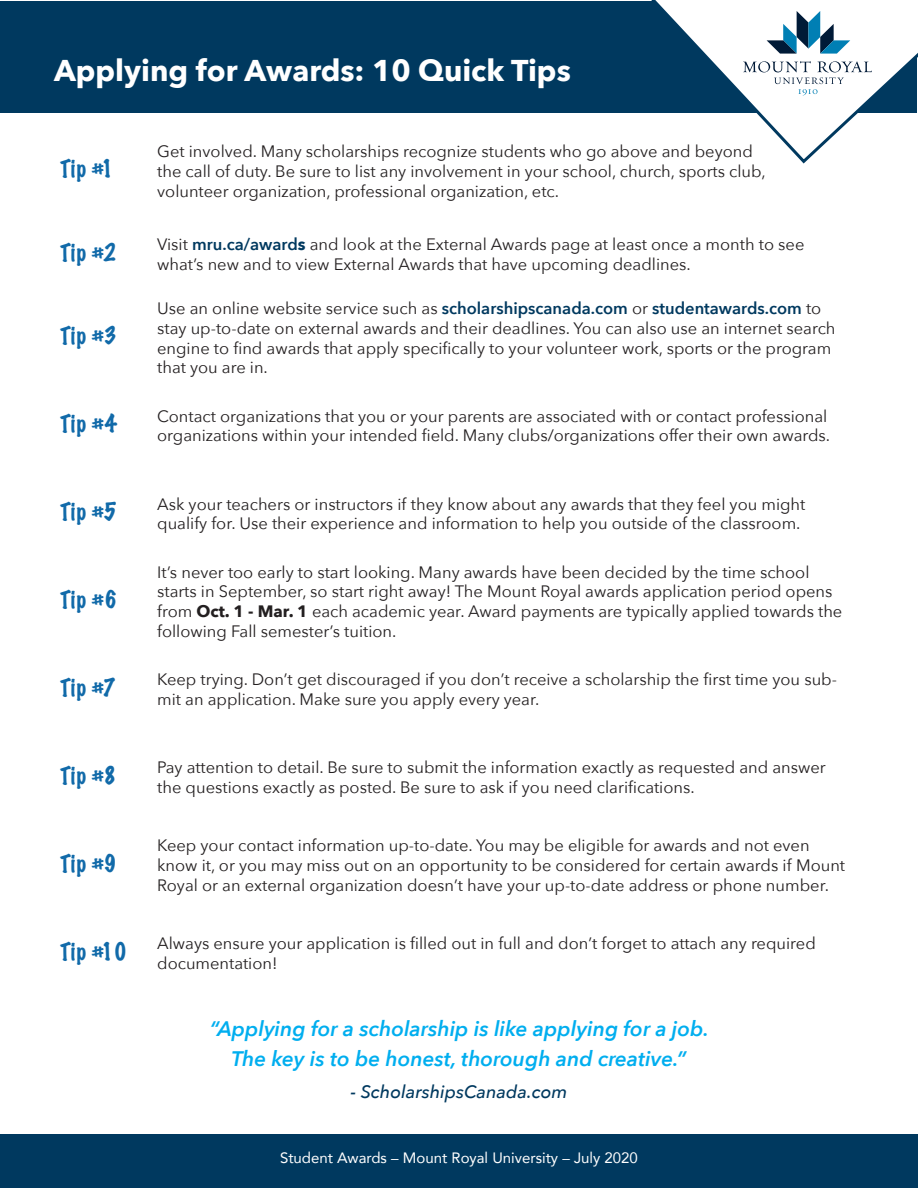
<style>
.page{position:relative;width:918px;height:1188px;background:#fff}
.page>*{position:absolute;margin:0;border:0;box-sizing:border-box;transform-origin:0 0}
.t1{font:700 30px "Avenir Next";color:#fff}
.t2{font:100 22.5px "Marker Felt";color:#116aa9}
.t3{font:italic 600 21px/30px "Avenir Next";color:#00aeef;text-align:center}
.t4{font:italic 500 18px "Avenir Next";color:#00395f}
.t5{font:16.5px/19.8px "Avenir Next";color:#231f20}
.t6{font:15px "Avenir";color:#fff}
.s1{font-weight:600;color:#00395f}
.s2{font-weight:700;color:#00395f}
.s3{font-weight:700}
</style>
<div class="page">
<div style="left:1px;top:1px;width:916px;height:111px;background:#00395f"></div>
<div style="left:0;top:1134px;width:918px;height:54px;background:#00395f"></div>
<svg style="left:653px;top:0;width:265px;height:161px"></svg>
<h1 class="t1" style="left:54px;top:45px;width:518px">Applying for Awards: 10 Quick Tips</h1>
<h2 class="t2" style="left:60px;top:151px;width:56px">Tip #1</h2>
<p class="t5" style="left:157px;top:141px;width:610px">Get involved. Many scholarships recognize students who go above and beyond the call of duty. Be sure to list any involvement in your school, church, sports club, volunteer organization, professional organization, etc.</p>
<h2 class="t2" style="left:60px;top:235px;width:57px">Tip #2</h2>
<p class="t5" style="left:157px;top:234px;width:649px">Visit <span class="s1">mru.ca/award</span><span class="s2">s</span> and look at the External Awards page at least once a month to see what’s new and to view External Awards that have upcoming deadlines.</p>
<h2 class="t2" style="left:60px;top:318px;width:58px">Tip #3</h2>
<p class="t5" style="left:157px;top:298px;width:680px">Use an online website service such as <span class="s1">scholarshipscanada.com</span> or <span class="s1">studentawards.com</span> to stay up-to-date on external awards and their deadlines. You can also use an internet search engine to find awards that apply specifically to your volunteer work, sports or the program that you are in.</p>
<h2 class="t2" style="left:60px;top:406px;width:59px">Tip #4</h2>
<p class="t5" style="left:157px;top:405px;width:675px">Contact organizations that you or your parents are associated with or contact professional organizations within your intended field. Many clubs/organizations offer their own awards.</p>
<h2 class="t2" style="left:60px;top:494px;width:58px">Tip #5</h2>
<p class="t5" style="left:157px;top:493px;width:650px">Ask your teachers or instructors if they know about any awards that they feel you might qualify for. Use their experience and information to help you outside of the classroom.</p>
<h2 class="t2" style="left:60px;top:582px;width:59px">Tip #6</h2>
<p class="t5" style="left:157px;top:561px;width:687px">It’s never too early to start looking. Many awards have been decided by the time school starts in September, so start right away! The Mount Royal awards application period opens from <span class="s3">Oct. 1 - Mar. 1</span> each academic year. Award payments are typically applied towards the following Fall semester’s tuition.</p>
<h2 class="t2" style="left:60px;top:670px;width:57px">Tip #7</h2>
<p class="t5" style="left:157px;top:669px;width:681px">Keep trying. Don’t get discouraged if you don’t receive a scholarship the first time you sub&shy;mit an application. Make sure you apply every year.</p>
<h2 class="t2" style="left:60px;top:758px;width:58px">Tip #8</h2>
<p class="t5" style="left:157px;top:757px;width:670px">Pay attention to detail. Be sure to submit the information exactly as requested and answer the questions exactly as posted. Be sure to ask if you need clarifications.</p>
<h2 class="t2" style="left:60px;top:845px;width:58px">Tip #9</h2>
<p class="t5" style="left:157px;top:835px;width:689px">Keep your contact information up-to-date. You may be eligible for awards and not even know it, or you may miss out on an opportunity to be considered for certain awards if Mount<br>Royal or an external organization doesn’t have your up-to-date address or phone number.</p>
<h2 class="t2" style="left:60px;top:933px;width:68px">Tip #10</h2>
<p class="t5" style="left:157px;top:933px;width:660px">Always ensure your application is filled out in full and don’t forget to attach any required documentation!</p>
<p class="t3" style="left:210px;top:1013px;width:501px">“Applying for a scholarship is like applying for a job.<br>The key is to be honest, thorough and creative.”</p>
<p class="t4" style="left:350px;top:1076px;width:219px">- ScholarshipsCanada.com</p>
<p class="t6" style="left:280px;top:1146px;width:359px">Student Awards – Mount Royal University – July 2020</p>
</div>
